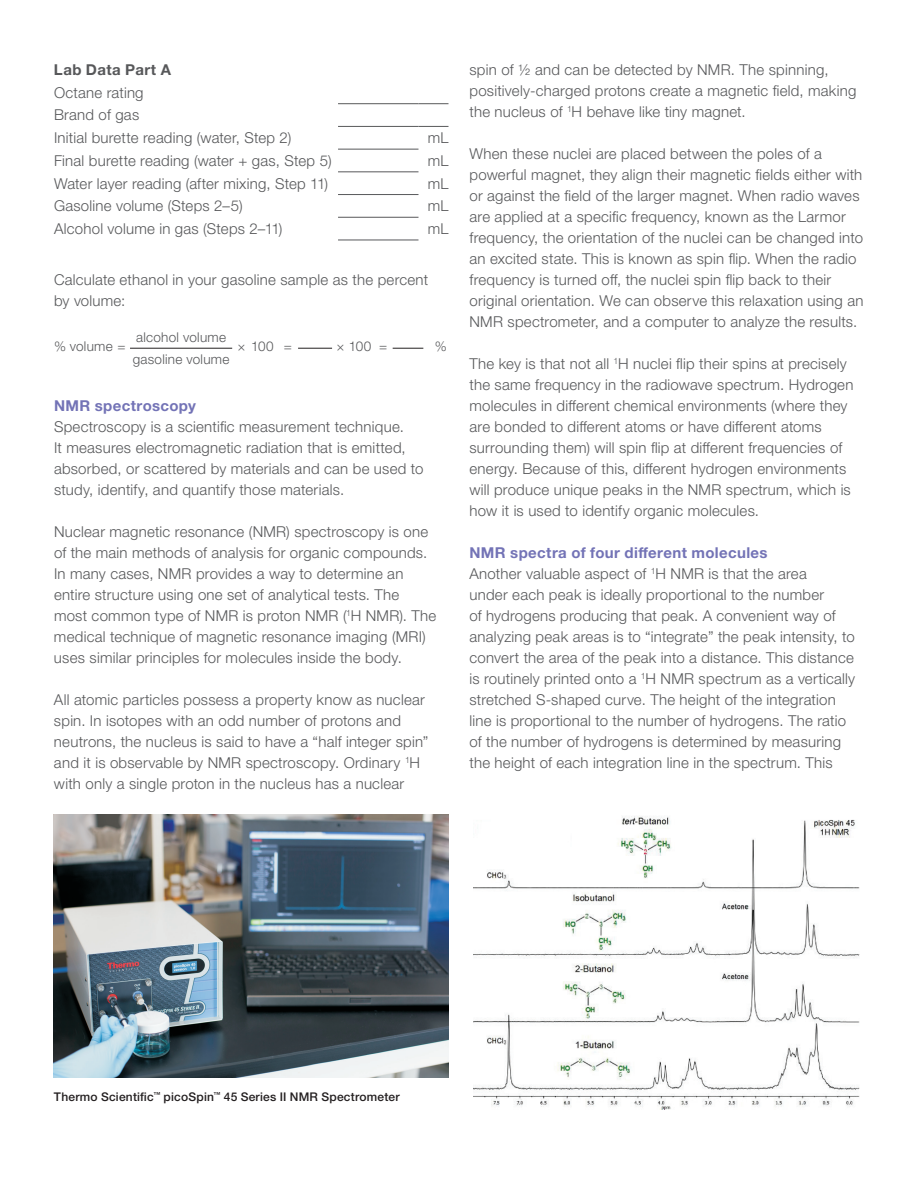
<style>
.page{position:relative;width:918px;height:1188px;background:#fff}
.page>*{position:absolute;margin:0;border:0;box-sizing:border-box;transform-origin:0 0}
.t1{font:300 15px/21px "Helvetica Neue LTW1 G";letter-spacing:.015em;color:#57585a}
.t2{font:700 15px "Helvetica Neue LTW1 G";letter-spacing:.025em;color:#7373b6}
.t3{font:700 15px "Helvetica Neue LTW1 G";letter-spacing:.025em;color:#57585a}
.t4{font:300 13.5px "Helvetica Neue LTW1 G";letter-spacing:.02em;color:#57585a}
.t5{font:500 12px "Helvetica Neue LTW1 G";letter-spacing:.02em;color:#231f20}
.s1{font-weight:700;color:#7373b6}
</style>
<div class="page">
<hr style="left:338px;top:103px;width:80px;height:1px;background:#57585a">
<hr style="left:418px;top:103px;width:30px;height:1px;background:#57585a">
<hr style="left:338px;top:126px;width:80px;height:1px;background:#57585a">
<hr style="left:418px;top:126px;width:30px;height:1px;background:#57585a">
<hr style="left:338px;top:149px;width:80px;height:1px;background:#57585a">
<hr style="left:338px;top:171px;width:80px;height:1px;background:#57585a">
<hr style="left:338px;top:194px;width:80px;height:1px;background:#57585a">
<hr style="left:338px;top:217px;width:80px;height:1px;background:#57585a">
<hr style="left:338px;top:240px;width:80px;height:1px;background:#57585a">
<hr style="left:130px;top:348px;width:102px;height:1px;background:#231f20">
<hr style="left:298px;top:348px;width:34px;height:1px;background:#231f20">
<hr style="left:393px;top:348px;width:30px;height:1px;background:#231f20">
<img style="left:54px;top:814px;width:395px;height:263px">
<img style="left:474px;top:816px;width:386px;height:294px">
<p class="t3" style="left:54px;top:60px;width:119px">Lab Data Part A</p>
<p class="t1" style="left:54px;top:81px;width:239px;line-height:22.6px">Octane rating<br>Brand of gas<br>Initial burette reading (water, Step 2)</p>
<p class="t1" style="left:428px;top:127px;width:22px">mL</p>
<p class="t1" style="left:54px;top:150px;width:279px">Final burette reading (water + gas, Step 5)</p>
<p class="t1" style="left:428px;top:150px;width:22px">mL</p>
<p class="t1" style="left:54px;top:173px;width:276px">Water layer reading (after mixing, Step 11)</p>
<p class="t1" style="left:428px;top:173px;width:22px">mL</p>
<p class="t1" style="left:54px;top:195px;width:190px">Gasoline volume (Steps 2–5)</p>
<p class="t1" style="left:428px;top:195px;width:22px">mL</p>
<p class="t1" style="left:54px;top:218px;width:230px">Alcohol volume in gas (Steps 2–11)</p>
<p class="t1" style="left:428px;top:218px;width:22px">mL</p>
<p class="t1" style="left:54px;top:269px;width:376px">Calculate ethanol in your gasoline sample as the percent by volume:</p>
<p class="t4" style="left:54px;top:338px;width:73px">% volume =</p>
<p class="t4" style="left:136px;top:329px;width:91px">alcohol volume</p>
<p class="t4" style="left:238px;top:338px;width:56px">× 100 =</p>
<p class="t4" style="left:336px;top:338px;width:52px">× 100 =</p>
<p class="t4" style="left:435px;top:338px;width:14px">%</p>
<p class="t4" style="left:133px;top:351px;width:98px">gasoline volume</p>
<p class="t2" style="left:54px;top:396px;width:144px">NMR spectroscopy</p>
<p class="t1" style="left:54px;top:416px;width:371px">Spectroscopy is a scientific measurement technique.<br>It measures electromagnetic radiation that is emitted, absorbed, or scattered by materials and can be used to study, identify, and quantify those materials.</p>
<p class="t1" style="left:54px;top:521px;width:384px">Nuclear magnetic resonance (NMR) spectroscopy is one of the main methods of analysis for organic compounds.<br>In many cases, NMR provides a way to determine an entire structure using one set of analytical tests. The most common type of NMR is proton NMR (<sup>1</sup>H NMR). The medical technique of magnetic resonance imaging (MRI) uses similar principles for molecules inside the body.</p>
<p class="t1" style="left:54px;top:689px;width:376px">All atomic particles possess a property know as nuclear spin. In isotopes with an odd number of protons and neutrons, the nucleus is said to have a “half integer spin” and it is observable by NMR spectroscopy. Ordinary <sup>1</sup>H with only a single proton in the nucleus has a nuclear</p>
<p class="t1" style="left:470px;top:59px;width:388px">spin of ½ and can be detected by NMR. The spinning, positively-charged protons create a magnetic field, making the nucleus of <sup>1</sup>H behave like tiny magnet.</p>
<p class="t1" style="left:469px;top:143px;width:396px">When these nuclei are placed between the poles of a powerful magnet, they align their magnetic fields either with or against the field of the larger magnet. When radio waves are applied at a specific frequency, known as the Larmor frequency, the orientation of the nuclei can be changed into an excited state. This is known as spin flip. When the radio frequency is turned off, the nuclei spin flip back to their original orientation. We can observe this relaxation using an NMR spectrometer, and a computer to analyze the results.</p>
<p class="t1" style="left:469px;top:353px;width:386px">The key is that not all <sup>1</sup>H nuclei flip their spins at precisely the same frequency in the radiowave spectrum. Hydrogen molecules in different chemical environments (where they are bonded to different atoms or have different atoms surrounding them) will spin flip at different frequencies of energy. Because of this, different hydrogen environments will produce unique peaks in the NMR spectrum, which is how it is used to identify organic molecules.</p>
<p class="t1" style="left:469px;top:542px;width:387px"><span class="s1">NMR spectra of four different molecules<br></span>Another valuable aspect of <sup>1</sup>H NMR is that the area<br>under each peak is ideally proportional to the number<br>of hydrogens producing that peak. A convenient way of analyzing peak areas is to “integrate” the peak intensity, to convert the area of the peak into a distance. This distance is routinely printed onto a <sup>1</sup>H NMR spectrum as a vertically stretched S-shaped curve. The height of the integration line is proportional to the number of hydrogens. The ratio of the number of hydrogens is determined by measuring the height of each integration line in the spectrum. This</p>
<p class="t5" style="left:54px;top:1089px;width:347px">Thermo Scientific<sup>™</sup> picoSpin<sup>™</sup> 45 Series II NMR Spectrometer</p>
</div>
